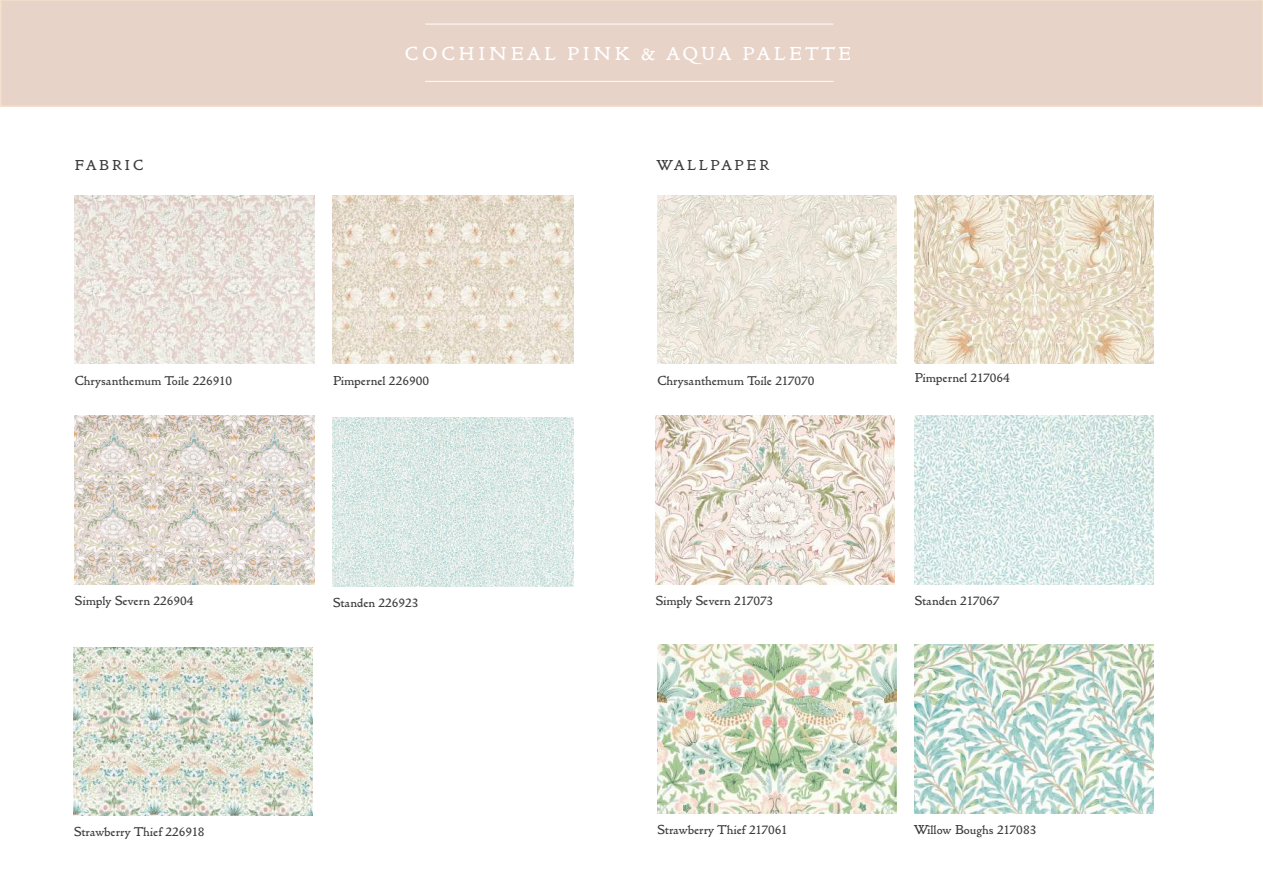
<style>
.page{position:relative;width:1263px;height:893px;background:#fff}
.page>*{position:absolute;margin:0;border:0;box-sizing:border-box;transform-origin:0 0}
.t1{font:19.5px "Golden Type ITC Std";letter-spacing:.16em;color:#fff}
.t2{font:15px "Golden Type ITC Std";letter-spacing:.16em;color:#3c3c3b}
.t3{font:13.5px "Golden Type ITC Std";color:#3c3c3b}
</style>
<div class="page">
<div style="left:1px;top:0;width:1262px;height:106px;background:#e8d3c9"></div>
<div style="left:0;top:0;width:1263px;height:107px;border:2px solid #f5dfce"></div>
<hr style="left:425px;top:24px;width:408px;height:1px;background:#fff">
<hr style="left:425px;top:81px;width:408px;height:1px;background:#fff">
<img style="left:75px;top:195px;width:240px;height:169px">
<img style="left:333px;top:195px;width:240px;height:169px">
<img style="left:75px;top:415px;width:240px;height:169px">
<img style="left:333px;top:418px;width:240px;height:168px">
<img style="left:74px;top:647px;width:238px;height:169px">
<img style="left:657px;top:195px;width:239px;height:169px">
<img style="left:914px;top:195px;width:240px;height:169px">
<img style="left:655px;top:415px;width:239px;height:169px">
<img style="left:915px;top:415px;width:239px;height:169px">
<img style="left:657px;top:644px;width:239px;height:169px">
<img style="left:914px;top:644px;width:240px;height:169px">
<h1 class="t1" style="left:404px;top:47px;width:449px">COCHINEAL PINK &amp; AQUA PALETTE</h1>
<p class="t2" style="left:75px;top:160px;width:70px">FABRIC</p>
<p class="t2" style="left:657px;top:160px;width:114px">WALLPAPER</p>
<p class="t3" style="left:75px;top:375px;width:159px">Chrysanthemum Toile 226910</p>
<p class="t3" style="left:333px;top:375px;width:98px">Pimpernel 226900</p>
<p class="t3" style="left:657px;top:375px;width:159px">Chrysanthemum Toile 217070</p>
<p class="t3" style="left:914px;top:373px;width:97px">Pimpernel 217064</p>
<p class="t3" style="left:75px;top:595px;width:120px">Simply Severn 226904</p>
<p class="t3" style="left:333px;top:598px;width:87px">Standen 226923</p>
<p class="t3" style="left:655px;top:595px;width:119px">Simply Severn 217073</p>
<p class="t3" style="left:914px;top:595px;width:86px">Standen 217067</p>
<p class="t3" style="left:74px;top:827px;width:132px">Strawberry Thief 226918</p>
<p class="t3" style="left:657px;top:824px;width:132px">Strawberry Thief 217061</p>
<p class="t3" style="left:914px;top:824px;width:123px">Willow Boughs 217083</p>
</div>
